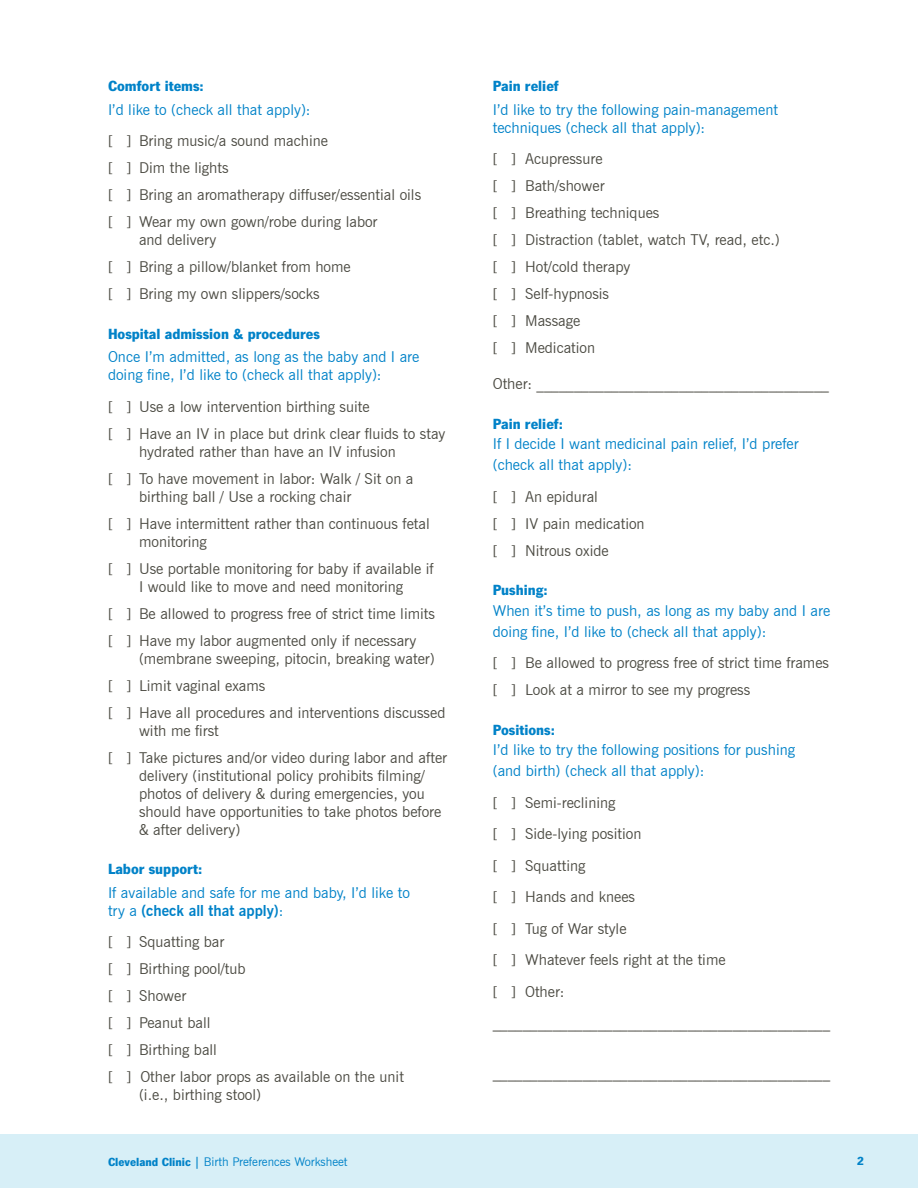
<style>
.page{position:relative;width:918px;height:1188px;background:#fff}
.page>*{position:absolute;margin:0;border:0;box-sizing:border-box;transform-origin:0 0}
.Sub-bullets{font:15px/18px "News Gothic BT";color:#4c4b43}
.Body_text{font:15px/20.7px "News Gothic BT";color:#0082c8}
.Body_text-2{font:15px/27px "News Gothic BT";color:#4c4b43}
.Body_text-3{font:900 15px "News Gothic LT Std";color:#0082c8}
.t1{font:12px "News Gothic BT";color:#0082c8}
.t2{font:900 12px "News Gothic LT Std";color:#0082c8}
.s1{font-weight:700}
.s2{font-family:"News Gothic LT Std";font-weight:900}
.s3{color:#4c4b43}
</style>
<div class="page">
<div style="left:0;top:1134px;width:918px;height:54px;background:#d7eff7"></div>
<p class="Body_text-3" style="left:108px;top:78px;width:97px">Comfort items:</p>
<p class="Body_text" style="left:108px;top:99px;width:204px">I’d like to (check all that apply):</p>
<p class="Sub-bullets" style="left:108px;top:132px;width:222px">[ ] Bring music/a sound machine</p>
<p class="Sub-bullets" style="left:108px;top:159px;width:122px">[ ] Dim the lights</p>
<p class="Sub-bullets" style="left:108px;top:186px;width:315px">[ ] Bring an aromatherapy diffuser/essential oils</p>
<p class="Sub-bullets" style="left:139px;top:213px;width:240px;text-indent:-31px">[ ] Wear my own gown/robe during labor and delivery</p>
<p class="Sub-bullets" style="left:108px;top:258px;width:244px">[ ] Bring a pillow/blanket from home</p>
<p class="Sub-bullets" style="left:108px;top:285px;width:213px">[ ] Bring my own slippers/socks</p>
<p class="Body_text-3" style="left:108px;top:325px;width:213px">Hospital admission &amp; procedures</p>
<p class="Body_text" style="left:108px;top:348px;width:313px;line-height:18px">Once I’m admitted, as long as the baby and I are doing fine, I’d like to (check all that apply):</p>
<p class="Sub-bullets" style="left:108px;top:397px;width:263px">[ ] Use a low intervention birthing suite</p>
<p class="Sub-bullets" style="left:139px;top:424px;width:308px;text-indent:-31px">[ ] Have an IV in place but drink clear fluids to stay hydrated rather than have an IV infusion</p>
<p class="Sub-bullets" style="left:139px;top:469px;width:276px;text-indent:-31px">[ ] To have movement in labor: Walk / Sit on a birthing ball / Use a rocking chair</p>
<p class="Sub-bullets" style="left:139px;top:514px;width:292px;text-indent:-31px">[ ] Have intermittent rather than continuous fetal monitoring</p>
<p class="Sub-bullets" style="left:108px;top:559px;width:327px;text-align:center">[ ] Use portable monitoring for baby if available if<br>I would like to move and need monitoring</p>
<p class="Sub-bullets" style="left:108px;top:604px;width:329px">[ ] Be allowed to progress free of strict time limits</p>
<p class="Sub-bullets" style="left:139px;top:631px;width:297px;text-indent:-31px">[ ] Have my labor augmented only if necessary (membrane sweeping, pitocin, breaking water)</p>
<p class="Sub-bullets" style="left:108px;top:676px;width:159px">[ ] Limit vaginal exams</p>
<p class="Sub-bullets" style="left:139px;top:703px;width:308px;text-indent:-31px">[ ] Have all procedures and interventions discussed with me first</p>
<p class="Sub-bullets" style="left:139px;top:748px;width:310px;text-indent:-31px">[ ] Take pictures and/or video during labor and after delivery (institutional policy prohibits filming/ photos of delivery &amp; during emergencies, you should have opportunities to take photos before &amp; after delivery)</p>
<p class="Body_text-3" style="left:108px;top:861px;width:96px">Labor support:</p>
<p class="Body_text" style="left:108px;top:883px;width:303px;line-height:18px">If available and safe for me and baby, I’d like to try a <span class="s1">(check all that apply)</span>:</p>
<p class="Sub-bullets" style="left:108px;top:933px;width:118px">[ ] Squatting bar</p>
<p class="Sub-bullets" style="left:108px;top:960px;width:139px">[ ] Birthing pool/tub</p>
<p class="Sub-bullets" style="left:108px;top:987px;width:80px">[ ] Shower</p>
<p class="Sub-bullets" style="left:108px;top:1014px;width:104px">[ ] Peanut ball</p>
<p class="Sub-bullets" style="left:108px;top:1041px;width:111px">[ ] Birthing ball</p>
<p class="Sub-bullets" style="left:139px;top:1068px;width:266px;text-indent:-31px">[ ] Other labor props as available on the unit (i.e., birthing stool)</p>
<p class="Body_text" style="left:493px;top:74px;width:287px;line-height:23.4px"><span class="s2">Pain relief<br></span>I’d like to try the following pain-management</p>
<p class="Body_text" style="left:493px;top:111px;width:214px;line-height:31.5px">techniques (check all that apply): <span class="s3">[ ] Acupressure</span></p>
<p class="Body_text-2" style="left:493px;top:172px;width:289px">[ ] Bath/shower<br>[ ] Breathing techniques<br>[ ] Distraction (tablet, watch TV, read, etc.) [ ] Hot/cold therapy<br>[ ] Self-hypnosis<br>[ ] Massage<br>[ ] Medication</p>
<p class="Body_text-2" style="left:493px;top:370px;width:338px">Other: _______________________________________</p>
<p class="Body_text" style="left:493px;top:413px;width:307px"><span class="s2">Pain relief:<br></span>If I decide I want medicinal pain relief, I’d prefer (check all that apply):</p>
<p class="Body_text-2" style="left:493px;top:483px;width:153px">[ ] An epidural<br>[ ] IV pain medication [ ] Nitrous oxide</p>
<p class="Body_text" style="left:493px;top:579px;width:339px"><span class="s2">Pushing:<br></span>When it’s time to push, as long as my baby and I are doing fine, I’d like to (check all that apply):</p>
<p class="Body_text-2" style="left:493px;top:649px;width:338px">[ ] Be allowed to progress free of strict time frames [ ] Look at a mirror to see my progress</p>
<p class="Body_text" style="left:493px;top:719px;width:304px"><span class="s2">Positions:<br></span>I’d like to try the following positions for pushing (and birth) (check all that apply):</p>
<p class="Body_text-2" style="left:493px;top:786px;width:339px;line-height:31.5px">[ ] Semi-reclining<br>[ ] Side-lying position<br>[ ] Squatting<br>[ ] Hands and knees<br>[ ] Tug of War style<br>[ ] Whatever feels right at the time<br>[ ] Other: _____________________________________________</p>
<p class="Body_text-2" style="left:493px;top:1059px;width:339px">_____________________________________________</p>
<p class="t1" style="left:108px;top:1154px;width:241px"><span class="s2">Cleveland Clinic</span> <span class="s1">|</span> Birth Preferences Worksheet</p>
<p class="t2" style="left:857px;top:1154px;width:8px">2</p>
</div>
